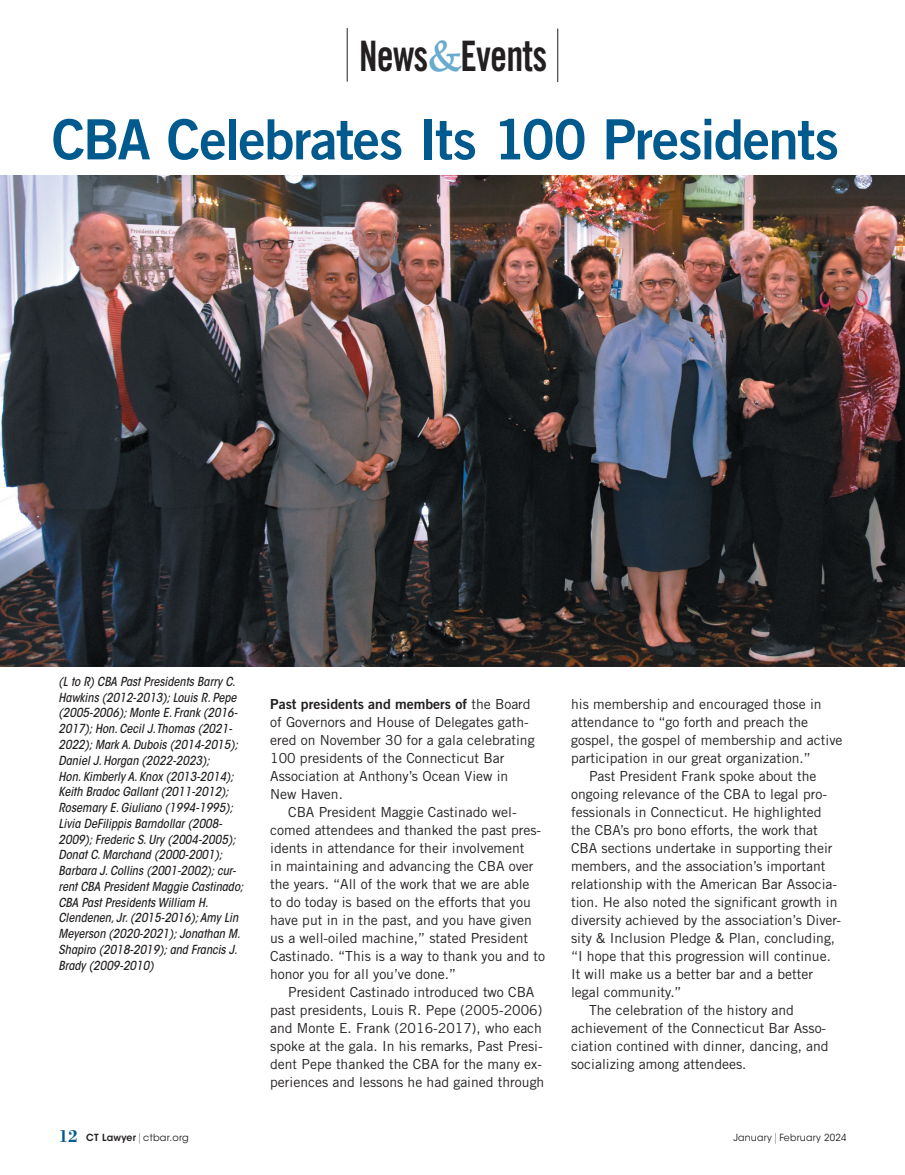
<style>
.page{position:relative;width:905px;height:1175px;background:#fff}
.page>*{position:absolute;margin:0;border:0;box-sizing:border-box;transform-origin:0 0}
.t1{font:55.5px "Trade Gothic LT Std Bd 2";letter-spacing:-.025em;color:#015a8d}
.t2{font:43.5px "Trade Gothic LT Std Bd Cn 20";letter-spacing:-.02em;color:#231f20;scale:.88 1}
.t3{font:13.8px/18px "Trade Gothic LT Std";color:#231f20}
.t4{font:13.8px "Trade Gothic LT Std Bd 2";color:#231f20}
.t5{font:italic 500 condensed 12.3px/15.8px "ITC Avant Garde Std";color:#231f20}
.t6{font:9.75px "ITC Avant Garde Std";letter-spacing:.025em;color:#231f20}
.t7{font:9.75px "ITC Avant Garde Std";letter-spacing:.025em;color:#231f20;scale:.96 1}
.s1{font-size:42px}
.s2{font-family:"Palatino LT Std";font-weight:500;font-size:44.1px;color:#67abcd}
.s3{font-family:"Trade Gothic LT Std"}
.s4{font-family:"Bodoni Std";font-weight:700;font-size:18px;color:#015a8d}
.s5{font-weight:600}
.s6{font-weight:200;font-size:10.8px}
</style>
<div class="page">
<hr style="left:347px;top:28px;width:1px;height:54px;background:#231f20">
<hr style="left:557px;top:29px;width:1px;height:53px;background:#231f20">
<img style="left:0;top:176px;width:904px;height:490px">
<h2 class="t2" style="left:359px;top:29px;width:215px"><span class="s1">N</span>ews<span class="s2">&amp;</span><span class="s1">E</span>vents</h2>
<h1 class="t1" style="left:52px;top:105px;width:788px">CBA Celebrates Its 100 Presidents</h1>
<p class="t5" style="left:58px;top:674px;width:186px">(L to R) CBA Past Presidents Barry C.<br>Hawkins (2012-2013); Louis R. Pepe (2005-2006); Monte E. Frank (2016- 2017); Hon. Cecil J. Thomas (2021- 2022); Mark A. Dubois (2014-2015); Daniel J. Horgan (2022-2023);<br>Hon. Kimberly A. Knox (2013-2014); Keith Bradoc Gallant (2011-2012); Rosemary E. Giuliano (1994-1995); Livia DeFilippis Barndollar (2008- 2009); Frederic S. Ury (2004-2005); Donat C. Marchand (2000-2001); Barbara J. Collins (2001-2002); cur&shy;rent CBA President Maggie Castinado; CBA Past Presidents William H.<br>Clendenen, Jr. (2015-2016); Amy Lin Meyerson (2020-2021); Jonathan M.<br>Shapiro (2018-2019); and Francis J.<br>Brady (2009-2010)</p>
<p class="t4" style="left:270px;top:696px;width:262px">Past presidents and members of <span class="s3">the Board</span></p>
<p class="t3" style="left:270px;top:713px;width:266px">of Governors and House of Delegates gath&shy;ered on November 30 for a gala celebrating 100 presidents of the Connecticut Bar Association at Anthony’s Ocean View in New Haven.</p>
<p class="t3" style="left:270px;top:803px;width:276px;text-indent:18px">CBA President Maggie Castinado wel&shy;comed attendees and thanked the past pres&shy;idents in attendance for their involvement<br>in maintaining and advancing the CBA over the years. “All of the work that we are able<br>to do today is based on the efforts that you have put in in the past, and you have given us a well-oiled machine,” stated President Castinado. “This is a way to thank you and to honor you for all you’ve done.”</p>
<p class="t3" style="left:270px;top:983px;width:276px;text-align:center">President Castinado introduced two CBA past presidents, Louis R. Pepe (2005-2006) and Monte E. Frank (2016-2017), who each spoke at the gala. In his remarks, Past Presi&shy;dent Pepe thanked the CBA for the many ex&shy;periences and lessons he had gained through</p>
<p class="t3" style="left:571px;top:695px;width:252px">his membership and encouraged those in</p>
<p class="t3" style="left:571px;top:713px;width:238px">attendance to “go forth and preach the</p>
<p class="t3" style="left:571px;top:731px;width:273px">gospel, the gospel of membership and active</p>
<p class="t3" style="left:571px;top:749px;width:241px">participation in our great organization.”</p>
<p class="t3" style="left:589px;top:767px;width:229px">Past President Frank spoke about the</p>
<p class="t3" style="left:571px;top:785px;width:257px">ongoing relevance of the CBA to legal pro-</p>
<p class="t3" style="left:571px;top:803px;width:252px">fessionals in Connecticut. He highlighted</p>
<p class="t3" style="left:571px;top:821px;width:248px">the CBA’s pro bono efforts, the work that</p>
<p class="t3" style="left:571px;top:839px;width:263px">CBA sections undertake in supporting their</p>
<p class="t3" style="left:571px;top:857px;width:256px">members, and the association’s important</p>
<p class="t3" style="left:571px;top:875px;width:267px">relationship with the American Bar Associa-</p>
<p class="t3" style="left:571px;top:893px;width:268px">tion. He also noted the significant growth in</p>
<p class="t3" style="left:571px;top:911px;width:272px">diversity achieved by the association’s Diver-</p>
<p class="t3" style="left:571px;top:929px;width:266px">sity &amp; Inclusion Pledge &amp; Plan, concluding,</p>
<p class="t3" style="left:571px;top:947px;width:261px">“I hope that this progression will continue.</p>
<p class="t3" style="left:571px;top:965px;width:243px">It will make us a better bar and a better</p>
<p class="t3" style="left:571px;top:983px;width:112px">legal community.”</p>
<p class="t3" style="left:589px;top:1001px;width:206px">The celebration of the history and</p>
<p class="t3" style="left:571px;top:1019px;width:257px">achievement of the Connecticut Bar Asso-</p>
<p class="t3" style="left:571px;top:1037px;width:259px">ciation contined with dinner, dancing, and</p>
<p class="t3" style="left:571px;top:1055px;width:177px">socializing among attendees.</p>
<p class="t6" style="left:58px;top:1131px;width:132px"><span class="s4">12</span> <span class="s5">CT Lawyer</span><span class="s6">|</span>ctbar.org</p>
<p class="t7" style="left:733px;top:1131px;width:119px">January<span class="s6">|</span>February 2024</p>
</div>
